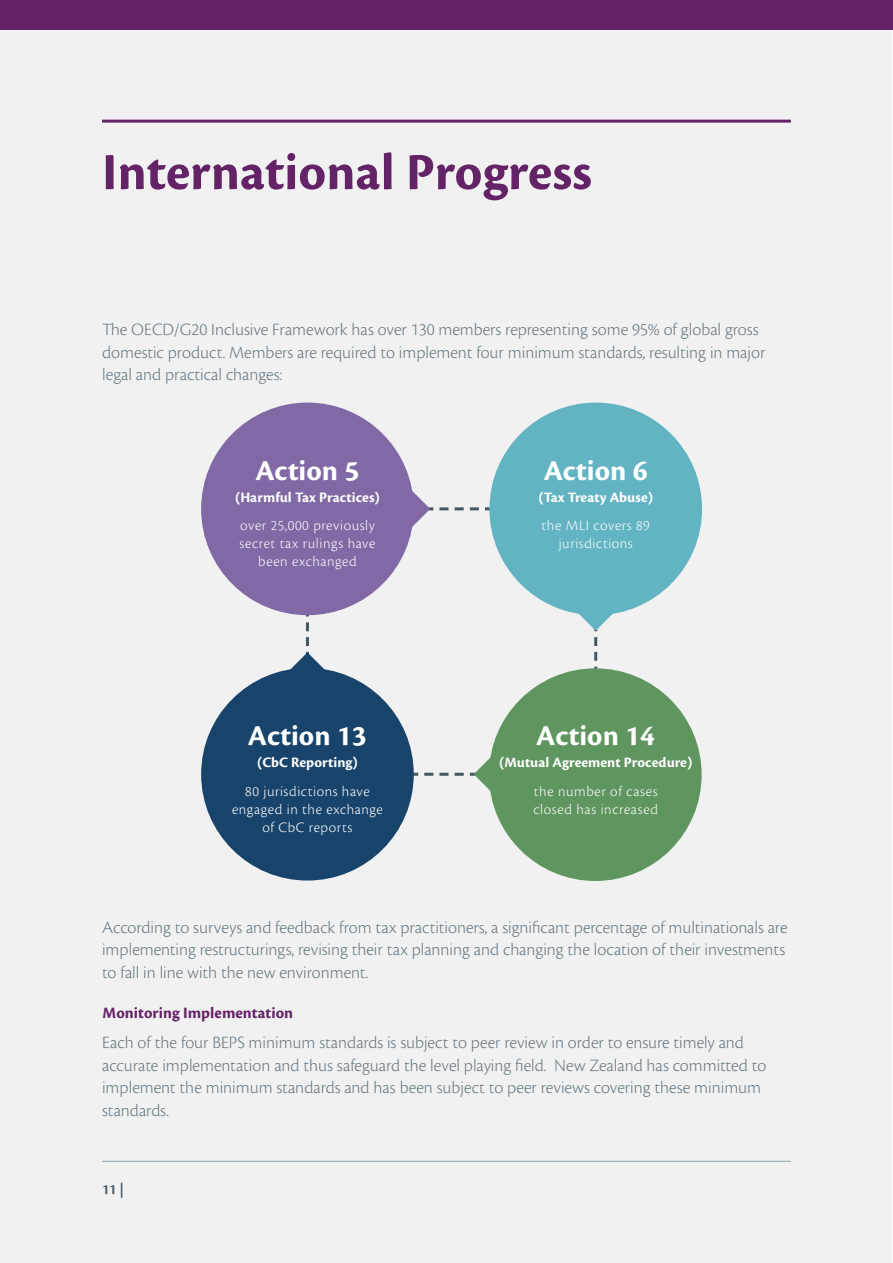
<style>
.page{position:relative;width:893px;height:1263px;background:#fff}
.page>*{position:absolute;margin:0;border:0;box-sizing:border-box;transform-origin:0 0}
.t1{font:700 54px "Cronos Pro";color:#652367}
.t2{font:700 30px "Cronos Pro";letter-spacing:.005em;color:#fff}
.t3{font:300 18px/22.5px "Cronos Pro";color:#647680}
.t4{font:700 16.5px "Cronos Pro";letter-spacing:.005em;color:#652367}
.t5{font:300 15px/18px "Cronos Pro";letter-spacing:.04em;color:#fff;text-align:center}
.t6{font:700 15px "Cronos Pro";color:#fff}
.t7{font:600 15px "Cronos Pro";color:#455761}
</style>
<div class="page">
<div style="left:0;top:29px;width:893px;height:1234px;background:#f1f1f2"></div>
<div style="left:201px;top:403px;width:213px;height:212px;background:#8069a5;border-radius:50%"></div>
<div style="left:201px;top:668px;width:213px;height:212px;background:#18446c;border-radius:50%"></div>
<div style="left:489px;top:668px;width:213px;height:213px;background:#5f955e;border-radius:50%"></div>
<div style="left:489px;top:403px;width:213px;height:212px;background:#62b4c3;border-radius:50%"></div>
<svg style="left:285px;top:487px;width:333px;height:309px"></svg>
<hr style="left:102px;top:120px;width:689px;height:3px;background:#652367">
<div style="left:0;top:0;width:893px;height:29px;background:#652367"></div>
<hr style="left:102px;top:1161px;width:689px;height:1px;background:#95a5ae">
<h1 class="t1" style="left:102px;top:141px;width:491px">International Progress</h1>
<p class="t3" style="left:102px;top:318px;width:665px">The OECD/G20 Inclusive Framework has over 130 members representing some 95% of global gross domestic product. Members are required to implement four minimum standards, resulting in major legal and practical changes:</p>
<h2 class="t2" style="left:255px;top:453px;width:106px">Action 5</h2>
<p class="t6" style="left:235px;top:489px;width:146px">(Harmful Tax Practices)</p>
<p class="t5" style="left:239px;top:517px;width:137px">over 25,000 previously secret tax rulings have been exchanged</p>
<h2 class="t2" style="left:248px;top:719px;width:120px">Action 13</h2>
<p class="t6" style="left:257px;top:754px;width:102px">(CbC Reporting)</p>
<h2 class="t2" style="left:544px;top:453px;width:106px">Action 6</h2>
<p class="t6" style="left:538px;top:489px;width:116px">(Tax Treaty Abuse)</p>
<p class="t5" style="left:542px;top:517px;width:110px">the MLI covers 89 jurisdictions</p>
<h2 class="t2" style="left:536px;top:719px;width:120px">Action 14</h2>
<p class="t6" style="left:499px;top:754px;width:195px">(Mutual Agreement Procedure)</p>
<p class="t5" style="left:232px;top:782px;width:152px">80 jurisdictions have engaged in the exchange of CbC reports</p>
<p class="t5" style="left:534px;top:782px;width:126px;text-align:left">the number of cases closed has increased</p>
<p class="t3" style="left:102px;top:916px;width:687px">According to surveys and feedback from tax practitioners, a significant percentage of multinationals are implementing restructurings, revising their tax planning and changing the location of their investments to fall in line with the new environment.</p>
<p class="t4" style="left:103px;top:1003px;width:192px">Monitoring Implementation</p>
<p class="t3" style="left:102px;top:1031px;width:666px">Each of the four BEPS minimum standards is subject to peer review in order to ensure timely and accurate implementation and thus safeguard the level playing field. New Zealand has committed to implement the minimum standards and has been subject to peer reviews covering these minimum standards.</p>
<p class="t7" style="left:102px;top:1180px;width:23px">11 |</p>
</div>
